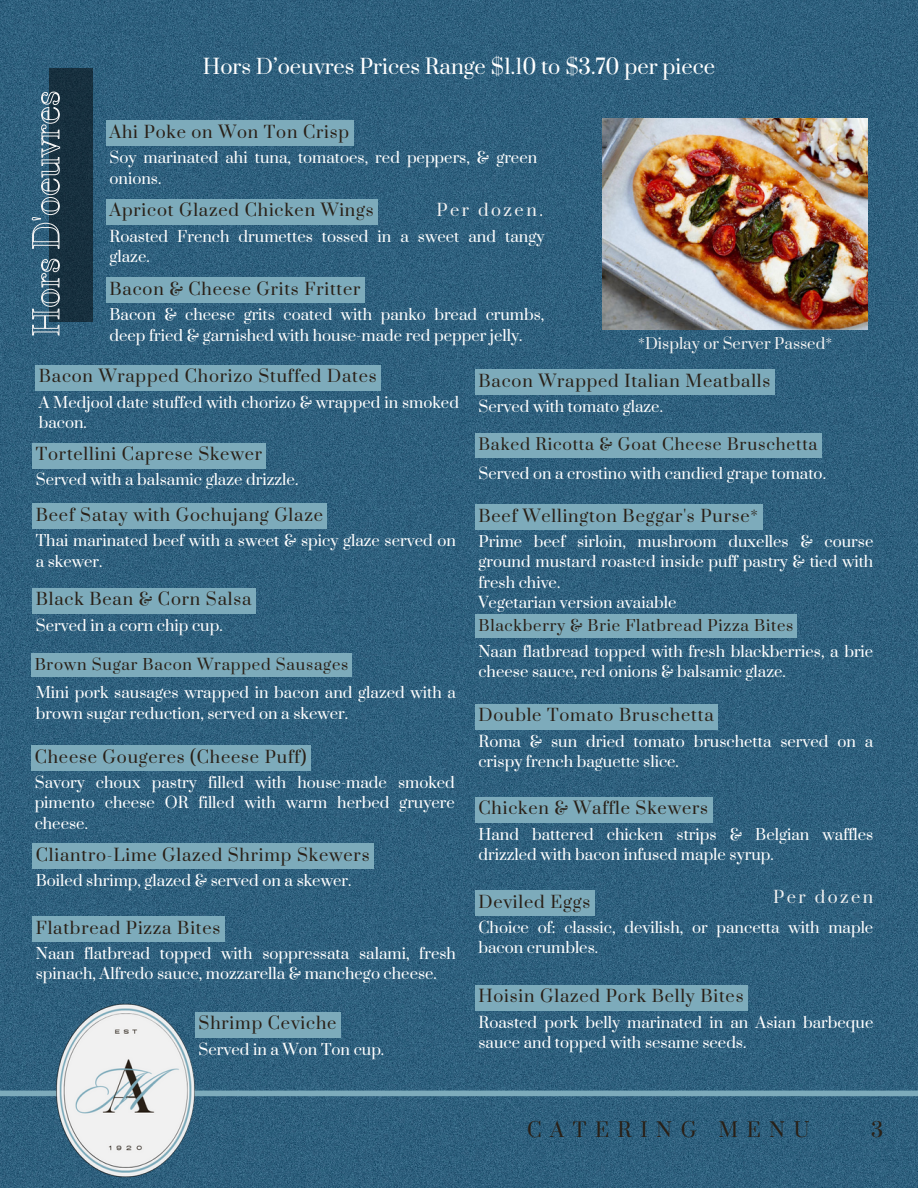
<style>
.page{position:relative;width:918px;height:1188px;background:#fff}
.page>*{position:absolute;margin:0;border:0;box-sizing:border-box;transform-origin:0 0}
.t1{font:20.25px "Prata";color:#fff}
.t2{font:19.5px "Prata";letter-spacing:.44em;color:#292017}
.t3{font:16.5px "Prata";letter-spacing:.05em;color:#292017}
.t4{font:16.5px "Prata";letter-spacing:.15em;color:#f1f1f1}
.t5{font:15.75px "Prata";letter-spacing:.05em;color:#292017}
.t6{font:15px/20.2px "Prata";color:#fff}
.t7{font:15px "Prata";letter-spacing:.05em;color:#292017}
.t8{font:15px "Prata";color:#f1f1f1}
</style>
<div class="page">
<img style="left:0;top:0;width:918px;height:1187px">
<div style="left:0;top:1091px;width:918px;height:5px;background:#7dabbb"></div>
<img style="left:36px;top:1000px;width:180px;height:180px">
<img style="left:603px;top:118px;width:264px;height:212px">
<div style="left:49px;top:69px;width:43px;height:253px;background:#17303e"></div>
<svg style="left:32px;top:91px;width:28px;height:245px"></svg>
<div style="left:35px;top:365px;width:346px;height:26px;background:#7dabbb"></div>
<div style="left:32px;top:503px;width:295px;height:26px;background:#7dabbb"></div>
<div style="left:32px;top:588px;width:224px;height:26px;background:#7dabbb"></div>
<div style="left:32px;top:654px;width:320px;height:23px;background:#7dabbb"></div>
<div style="left:31px;top:745px;width:280px;height:26px;background:#7dabbb"></div>
<div style="left:32px;top:843px;width:342px;height:26px;background:#7dabbb"></div>
<div style="left:33px;top:916px;width:192px;height:26px;background:#7dabbb"></div>
<div style="left:32px;top:443px;width:234px;height:25px;background:#7dabbb"></div>
<div style="left:195px;top:1012px;width:146px;height:26px;background:#7dabbb"></div>
<div style="left:475px;top:370px;width:299px;height:25px;background:#7dabbb"></div>
<div style="left:475px;top:434px;width:347px;height:24px;background:#7dabbb"></div>
<div style="left:475px;top:504px;width:287px;height:26px;background:#7dabbb"></div>
<div style="left:475px;top:614px;width:322px;height:24px;background:#7dabbb"></div>
<div style="left:475px;top:704px;width:243px;height:26px;background:#7dabbb"></div>
<div style="left:475px;top:797px;width:237px;height:26px;background:#7dabbb"></div>
<div style="left:475px;top:890px;width:119px;height:26px;background:#7dabbb"></div>
<div style="left:475px;top:985px;width:273px;height:26px;background:#7dabbb"></div>
<div style="left:106px;top:199px;width:272px;height:26px;background:#7dabbb"></div>
<div style="left:106px;top:278px;width:259px;height:25px;background:#7dabbb"></div>
<div style="left:106px;top:121px;width:247px;height:25px;background:#7dabbb"></div>
<p class="t1" style="left:203px;top:54px;width:514px">Hors D’oeuvres Prices Range $1.10 to $3.70 per piece</p>
<p class="t3" style="left:109px;top:122px;width:241px">Ahi Poke on Won Ton Crisp</p>
<p class="t6" style="left:109px;top:149px;width:429px">Soy marinated ahi tuna, tomatoes, red peppers, &amp; green onions.</p>
<p class="t3" style="left:109px;top:200px;width:266px">Apricot Glazed Chicken Wings</p>
<p class="t4" style="left:437px;top:200px;width:108px">Per dozen.</p>
<p class="t6" style="left:109px;top:227px;width:436px">Roasted French drumettes tossed in a sweet and tangy glaze.</p>
<p class="t3" style="left:109px;top:279px;width:253px">Bacon &amp; Cheese Grits Fritter</p>
<p class="t6" style="left:109px;top:305px;width:436px">Bacon &amp; cheese grits coated with panko bread crumbs, deep fried &amp; garnished with house-made red pepper jelly.</p>
<p class="t8" style="left:638px;top:334px;width:195px">*Display or Server Passed*</p>
<p class="t3" style="left:39px;top:366px;width:339px">Bacon Wrapped Chorizo Stuffed Dates</p>
<p class="t6" style="left:39px;top:393px;width:422px">A Medjool date stuffed with chorizo &amp; wrapped in smoked bacon.</p>
<p class="t3" style="left:36px;top:444px;width:228px">Tortellini Caprese Skewer</p>
<p class="t6" style="left:36px;top:471px;width:264px">Served with a balsamic glaze drizzle.</p>
<p class="t3" style="left:36px;top:504px;width:289px">Beef Satay with Gochujang Glaze</p>
<p class="t6" style="left:36px;top:531px;width:422px">Thai marinated beef with a sweet &amp; spicy glaze served on a skewer.</p>
<p class="t3" style="left:36px;top:589px;width:217px">Black Bean &amp; Corn Salsa</p>
<p class="t6" style="left:36px;top:616px;width:188px">Served in a corn chip cup.</p>
<p class="t7" style="left:35px;top:655px;width:315px">Brown Sugar Bacon Wrapped Sausages</p>
<p class="t6" style="left:36px;top:683px;width:422px">Mini pork sausages wrapped in bacon and glazed with a brown sugar reduction, served on a skewer.</p>
<p class="t3" style="left:35px;top:746px;width:273px">Cheese Gougeres (Cheese Puff)</p>
<p class="t6" style="left:35px;top:773px;width:422px;text-align:justify">Savory choux pastry filled with house-made smoked pimento cheese OR filled with warm herbed gruyere cheese.</p>
<p class="t3" style="left:36px;top:844px;width:335px">Cliantro-Lime Glazed Shrimp Skewers</p>
<p class="t6" style="left:36px;top:871px;width:317px">Boiled shrimp, glazed &amp; served on a skewer.</p>
<p class="t3" style="left:36px;top:917px;width:186px">Flatbread Pizza Bites</p>
<p class="t6" style="left:36px;top:944px;width:422px">Naan flatbread topped with soppressata salami, fresh spinach, Alfredo sauce, mozzarella &amp; manchego cheese.</p>
<p class="t3" style="left:199px;top:1013px;width:139px">Shrimp Ceviche</p>
<p class="t6" style="left:199px;top:1040px;width:187px">Served in a Won Ton cup.</p>
<p class="t3" style="left:478px;top:371px;width:293px">Bacon Wrapped Italian Meatballs</p>
<p class="t6" style="left:478px;top:397px;width:186px">Served with tomato glaze.</p>
<p class="t5" style="left:478px;top:434px;width:341px">Baked Ricotta &amp; Goat Cheese Bruschetta</p>
<p class="t6" style="left:478px;top:464px;width:349px">Served on a crostino with candied grape tomato.</p>
<p class="t3" style="left:478px;top:505px;width:281px">Beef Wellington Beggar's Purse*</p>
<p class="t6" style="left:478px;top:532px;width:396px;text-align:justify">Prime beef sirloin, mushroom duxelles &amp; course ground mustard roasted inside puff pastry &amp; tied with fresh chive.</p>
<p class="t6" style="left:478px;top:593px;width:200px">Vegetarian version avaiable</p>
<p class="t7" style="left:478px;top:616px;width:316px">Blackberry &amp; Brie Flatbread Pizza Bites</p>
<p class="t6" style="left:478px;top:642px;width:396px">Naan flatbread topped with fresh blackberries, a brie cheese sauce, red onions &amp; balsamic glaze.</p>
<p class="t3" style="left:478px;top:705px;width:237px">Double Tomato Bruschetta</p>
<p class="t6" style="left:478px;top:732px;width:396px">Roma &amp; sun dried tomato bruschetta served on a crispy french baguette slice.</p>
<p class="t3" style="left:478px;top:798px;width:231px">Chicken &amp; Waffle Skewers</p>
<p class="t6" style="left:478px;top:825px;width:396px">Hand battered chicken strips &amp; Belgian waffles drizzled with bacon infused maple syrup.</p>
<p class="t3" style="left:478px;top:891px;width:113px">Deviled Eggs</p>
<p class="t4" style="left:773px;top:887px;width:102px">Per dozen</p>
<p class="t6" style="left:478px;top:918px;width:396px">Choice of: classic, devilish, or pancetta with maple bacon crumbles.</p>
<p class="t3" style="left:478px;top:986px;width:267px">Hoisin Glazed Pork Belly Bites</p>
<p class="t6" style="left:478px;top:1013px;width:396px">Roasted pork belly marinated in an Asian barbeque sauce and topped with sesame seeds.</p>
<h3 class="t2" style="left:527px;top:1118px;width:284px">CATERING MENU</h3>
<h3 class="t2" style="left:871px;top:1118px;width:14px">3</h3>
</div>
